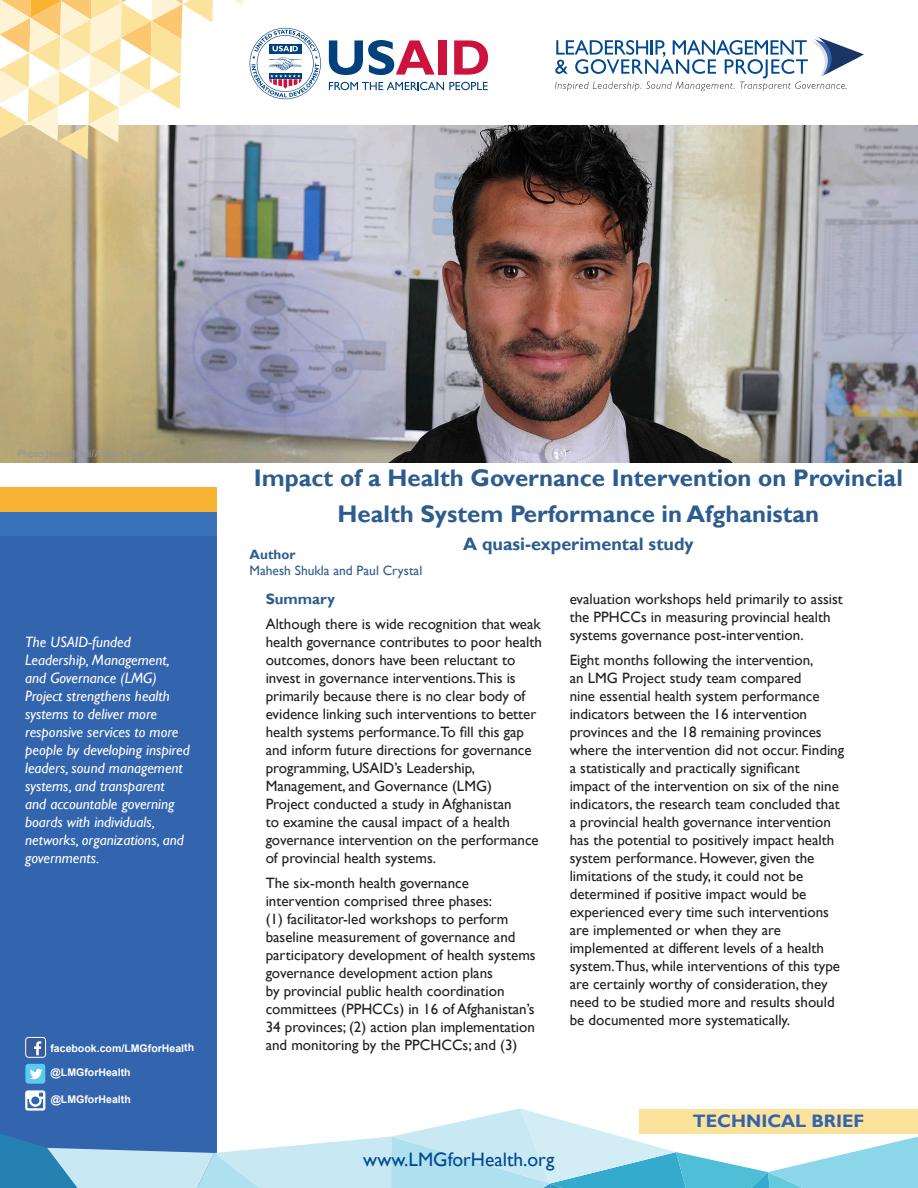
<style>
.page{position:relative;width:918px;height:1188px;background:#fff}
.page>*{position:absolute;margin:0;border:0;box-sizing:border-box;transform-origin:0 0}
.t1{font:700 24px/36px "Gill Sans";color:#2d5c8f;text-align:center}
.t2{font:19.5px "Gill Sans";color:#014990}
.t3{font:700 18px "Gill Sans";color:#2d5c8f}
.t4{font:700 18px "Gill Sans";color:#3364ae}
.t5{font:15px/18px "Gill Sans";color:#231f20}
.t6{font:italic 15px/18px "Gill Sans";color:#fff}
.t7{font:700 15px "Gill Sans";color:#2d5c8f}
.t8{font:13.5px/16.2px "Gill Sans";color:#2d5c8f}
.t9{font:700 10.5px "Arial";color:#fff}
.t10{font:10.5px "Gill Sans";color:#939598}
.t11{font:7.8px "Myriad Pro";color:#231f20}
.s1{font-weight:700}
</style>
<div class="page">
<div style="left:0;top:536px;width:216px;height:652px;background:#3364ae"></div>
<div style="left:0;top:511px;width:216px;height:25px;background:#3b73ba"></div>
<div style="left:0;top:487px;width:216px;height:25px;background:#f9b332"></div>
<img style="left:0;top:126px;width:918px;height:336px">
<svg style="left:329px;top:82px;width:159px;height:8px"></svg>
<svg style="left:329px;top:40px;width:106px;height:35px"></svg>
<div style="left:438px;top:40px;width:9px;height:35px;background:#cd123d"></div>
<svg style="left:454px;top:40px;width:34px;height:35px"></svg>
<svg style="left:250px;top:28px;width:71px;height:71px"></svg>
<svg style="left:555px;top:37px;width:309px;height:54px"></svg>
<svg style="left:234px;top:0;width:9px;height:6px"></svg>
<svg style="left:0;top:0;width:213px;height:159px"></svg>
<svg style="left:0;top:1090px;width:918px;height:98px"></svg>
<div style="left:25px;top:1064px;width:20px;height:20px;background:#5bccf1;border-radius:3px"></div>
<svg style="left:30px;top:1069px;width:12px;height:10px"></svg>
<div style="left:26px;top:1037px;width:20px;height:20px;background:#385b99;border-radius:3px"></div>
<div style="left:26px;top:1037px;width:20px;height:21px;border:1px solid #fff;border-radius:3px"></div>
<svg style="left:34px;top:1041px;width:7px;height:14px"></svg>
<div style="left:639px;top:1109px;width:279px;height:24px;background:#fce39c"></div>
<p class="t11" style="left:845px;top:81px;width:3px">.</p>
<p class="t10" style="left:18px;top:447px;width:129px">Photo:Jawad Jalali/Afghan Eyes</p>
<p class="t6" style="left:25px;top:633px;width:166px">The USAID-funded<br>Leadership, Management, and Governance (LMG)<br>Project strengthens health systems to deliver more responsive services to more people by developing inspired leaders, sound management systems, and transparent<br>and accountable governing boards with individuals, networks, organizations, and governments.</p>
<p class="t9" style="left:50px;top:1041px;width:145px">facebook.com/LMGforHealth</p>
<p class="t9" style="left:51px;top:1065px;width:82px">@LMGforHealth</p>
<p class="t9" style="left:51px;top:1092px;width:82px">@LMGforHealth</p>
<p class="t1" style="left:254px;top:460px;width:650px">Impact of a Health Governance Intervention on Provincial<br>Health System Performance in Afghanistan</p>
<p class="t3" style="left:463px;top:533px;width:232px">A quasi-experimental study</p>
<p class="t8" style="left:250px;top:546px;width:174px"><span class="s1">Author<br></span>Mahesh Shukla and Paul Crystal</p>
<p class="t7" style="left:266px;top:590px;width:71px">Summary</p>
<p class="t5" style="left:266px;top:615px;width:278px">Although there is wide recognition that weak health governance contributes to poor health outcomes, donors have been reluctant to invest in governance interventions.This is primarily because there is no clear body of evidence linking such interventions to better health systems performance.To fill this gap and inform future directions for governance programming, USAID’s Leadership, Management, and Governance (LMG)<br>Project conducted a study in Afghanistan<br>to examine the causal impact of a health governance intervention on the performance of provincial health systems.</p>
<p class="t5" style="left:266px;top:874px;width:271px">The six-month health governance intervention comprised three phases:<br>(1) facilitator-led workshops to perform baseline measurement of governance and participatory development of health systems governance development action plans<br>by provincial public health coordination committees (PPHCCs) in 16 of Afghanistan’s 34 provinces; (2) action plan implementation and monitoring by the PPCHCCs; and (3)</p>
<p class="t5" style="left:570px;top:591px;width:275px">evaluation workshops held primarily to assist the PPHCCs in measuring provincial health systems governance post-intervention.</p>
<p class="t5" style="left:570px;top:651px;width:276px">Eight months following the intervention,<br>an LMG Project study team compared<br>nine essential health system performance indicators between the 16 intervention provinces and the 18 remaining provinces where the intervention did not occur. Finding a statistically and practically significant<br>impact of the intervention on six of the nine indicators, the research team concluded that a provincial health governance intervention has the potential to positively impact health system performance. However, given the limitations of the study, it could not be determined if positive impact would be experienced every time such interventions are implemented or when they are implemented at different levels of a health system.Thus, while interventions of this type are certainly worthy of consideration, they need to be studied more and results should be documented more systematically.</p>
<h2 class="t2" style="left:363px;top:1148px;width:193px">www.LMGforHealth.org</h2>
<p class="t4" style="left:693px;top:1110px;width:173px">TECHNICAL BRIEF</p>
</div>
